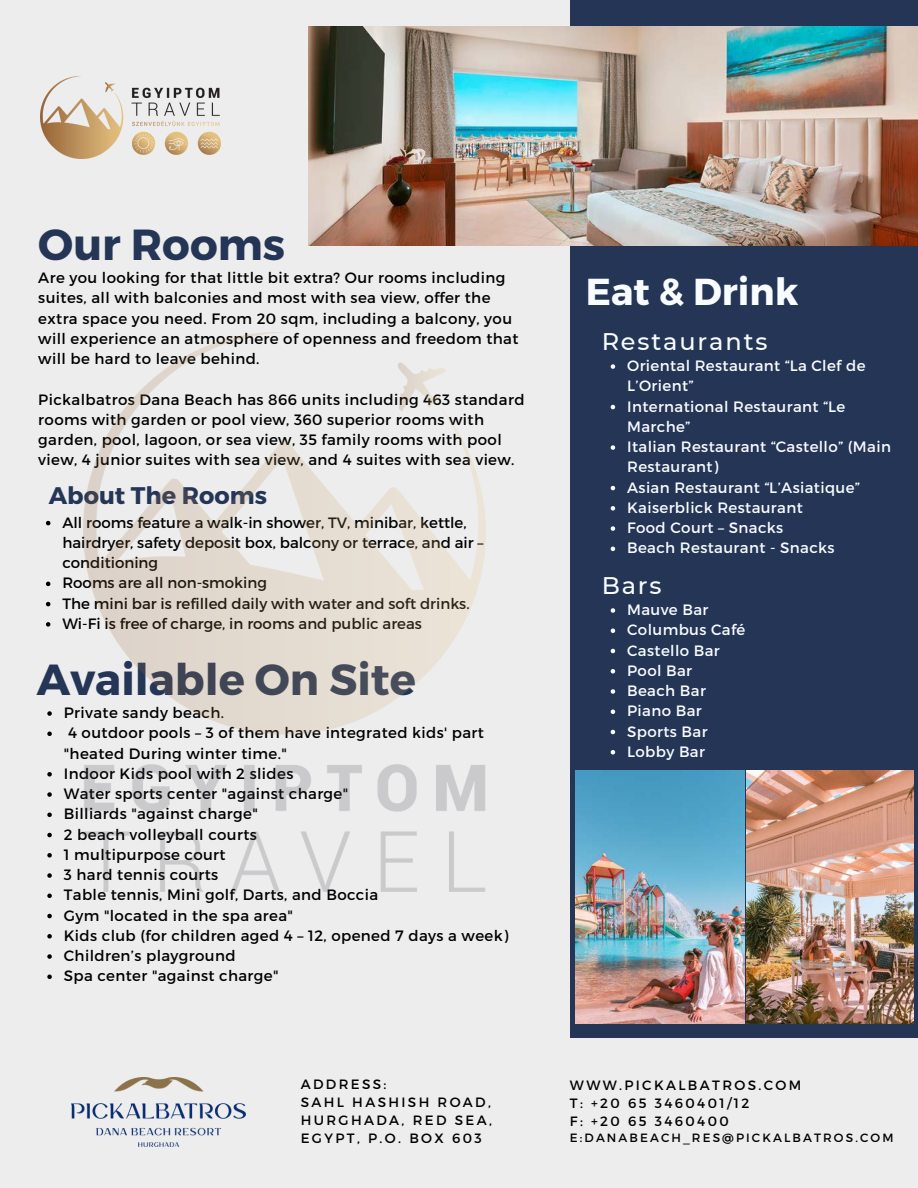
<style>
.page{position:relative;width:918px;height:1188px;background:#ededed}
.page>*{position:absolute;margin:0;border:0;box-sizing:border-box;transform-origin:0 0}
.t1{font:700 43.5px "Montserrat";color:#243556}
.t2{font:700 37.5px "Montserrat";color:#f9fcff}
.t3{font:500 24px "Montserrat";letter-spacing:.08em;color:#f9fcff}
.t4{font:700 24px "Montserrat";color:#243556}
.t5{font:15px/20.2px "Montserrat";letter-spacing:.025em;color:#000}
.t6{font:15px/20.2px "Montserrat";letter-spacing:.025em;color:#f9fcff}
.t7{font:15px/20.2px "Montserrat";color:#000}
.t8{font:13.5px/18px "Montserrat";letter-spacing:.175em;color:#000}
.t9{font:12px "Montserrat";letter-spacing:.175em;color:#000}
</style>
<div class="page">
<div style="left:570px;top:0;width:348px;height:1038px;background:#243556"></div>
<img style="left:308px;top:26px;width:610px;height:219px">
<img style="left:747px;top:770px;width:166px;height:253px">
<img style="left:576px;top:770px;width:168px;height:253px">
<svg style="left:47px;top:711px;width:5px;height:5px"></svg>
<svg style="left:47px;top:732px;width:5px;height:4px"></svg>
<svg style="left:47px;top:772px;width:5px;height:5px"></svg>
<svg style="left:47px;top:792px;width:5px;height:5px"></svg>
<svg style="left:47px;top:813px;width:5px;height:4px"></svg>
<svg style="left:47px;top:833px;width:5px;height:4px"></svg>
<svg style="left:47px;top:853px;width:5px;height:5px"></svg>
<svg style="left:47px;top:873px;width:5px;height:5px"></svg>
<svg style="left:47px;top:894px;width:5px;height:4px"></svg>
<svg style="left:47px;top:914px;width:5px;height:4px"></svg>
<svg style="left:47px;top:934px;width:5px;height:5px"></svg>
<svg style="left:47px;top:954px;width:5px;height:5px"></svg>
<svg style="left:47px;top:975px;width:5px;height:4px"></svg>
<svg style="left:46px;top:521px;width:4px;height:4px"></svg>
<svg style="left:46px;top:582px;width:4px;height:4px"></svg>
<svg style="left:46px;top:602px;width:4px;height:4px"></svg>
<svg style="left:46px;top:622px;width:4px;height:5px"></svg>
<svg style="left:611px;top:608px;width:4px;height:5px"></svg>
<svg style="left:611px;top:629px;width:4px;height:4px"></svg>
<svg style="left:611px;top:649px;width:4px;height:4px"></svg>
<svg style="left:611px;top:669px;width:4px;height:5px"></svg>
<svg style="left:611px;top:689px;width:4px;height:5px"></svg>
<svg style="left:611px;top:710px;width:4px;height:4px"></svg>
<svg style="left:611px;top:730px;width:4px;height:4px"></svg>
<svg style="left:611px;top:750px;width:4px;height:5px"></svg>
<svg style="left:611px;top:364px;width:4px;height:5px"></svg>
<svg style="left:611px;top:405px;width:4px;height:4px"></svg>
<svg style="left:611px;top:445px;width:4px;height:5px"></svg>
<svg style="left:611px;top:486px;width:4px;height:4px"></svg>
<svg style="left:611px;top:506px;width:4px;height:5px"></svg>
<svg style="left:611px;top:526px;width:4px;height:5px"></svg>
<svg style="left:611px;top:547px;width:4px;height:4px"></svg>
<img style="left:72px;top:1077px;width:174px;height:70px">
<img style="left:82px;top:332px;width:403px;height:559px">
<img style="left:40px;top:76px;width:180px;height:83px">
<h1 class="t1" style="left:38px;top:216px;width:248px">Our Rooms</h1>
<p class="t5" style="left:38px;top:267px;width:482px">Are you looking for that little bit extra? Our rooms including suites, all with balconies and most with sea view, offer the extra space you need. From 20 sqm, including a balcony, you will experience an atmosphere of openness and freedom that will be hard to leave behind.</p>
<p class="t5" style="left:38px;top:388px;width:488px">Pickalbatros Dana Beach has 866 units including 463 standard rooms with garden or pool view, 360 superior rooms with garden, pool, lagoon, or sea view, 35 family rooms with pool view, 4 junior suites with sea view, and 4 suites with sea view.</p>
<h3 class="t4" style="left:49px;top:480px;width:220px">About The Rooms</h3>
<p class="t7" style="left:62px;top:511px;width:423px">All rooms feature a walk-in shower, TV, minibar, kettle, hairdryer, safety deposit box, balcony or terrace, and air – conditioning<br>Rooms are all non-smoking<br>The mini bar is refilled daily with water and soft drinks.<br>Wi-Fi is free of charge, in rooms and public areas</p>
<h1 class="t1" style="left:37px;top:651px;width:381px">Available On Site</h1>
<p class="t5" style="left:64px;top:702px;width:446px">Private sandy beach.<br>4 outdoor pools – 3 of them have integrated kids' part "heated During winter time."<br>Indoor Kids pool with 2 slides<br>Water sports center "against charge"<br>Billiards "against charge"<br>2 beach volleyball courts<br>1 multipurpose court<br>3 hard tennis courts<br>Table tennis, Mini golf, Darts, and Boccia<br>Gym "located in the spa area"<br>Kids club (for children aged 4 – 12, opened 7 days a week)<br>Children’s playground<br>Spa center "against charge"</p>
<p class="t8" style="left:301px;top:1075px;width:193px">ADDRESS:<br>SAHL HASHISH ROAD,<br>HURGHADA, RED SEA,<br>EGYPT, P.O. BOX 603</p>
<h2 class="t2" style="left:586px;top:267px;width:214px">Eat &amp; Drink</h2>
<h3 class="t3" style="left:602px;top:327px;width:167px">Restaurants</h3>
<p class="t6" style="left:627px;top:355px;width:265px">Oriental Restaurant “La Clef de<br>L’Orient”<br>International Restaurant “Le<br>Marche”<br>Italian Restaurant “Castello” (Main<br>Restaurant)<br>Asian Restaurant “L’Asiatique”<br>Kaiserblick Restaurant<br>Food Court – Snacks<br>Beach Restaurant - Snacks</p>
<h3 class="t3" style="left:602px;top:571px;width:61px">Bars</h3>
<p class="t6" style="left:627px;top:599px;width:120px">Mauve Bar<br>Columbus Café<br>Castello Bar<br>Pool Bar<br>Beach Bar<br>Piano Bar<br>Sports Bar<br>Lobby Bar</p>
<p class="t8" style="left:570px;top:1075px;width:233px">WWW.PICKALBATROS.COM<br>T: +20 65 3460401/12<br>F: +20 65 3460400</p>
<p class="t9" style="left:570px;top:1130px;width:325px">E:DANABEACH_RES@PICKALBATROS.COM</p>
</div>
